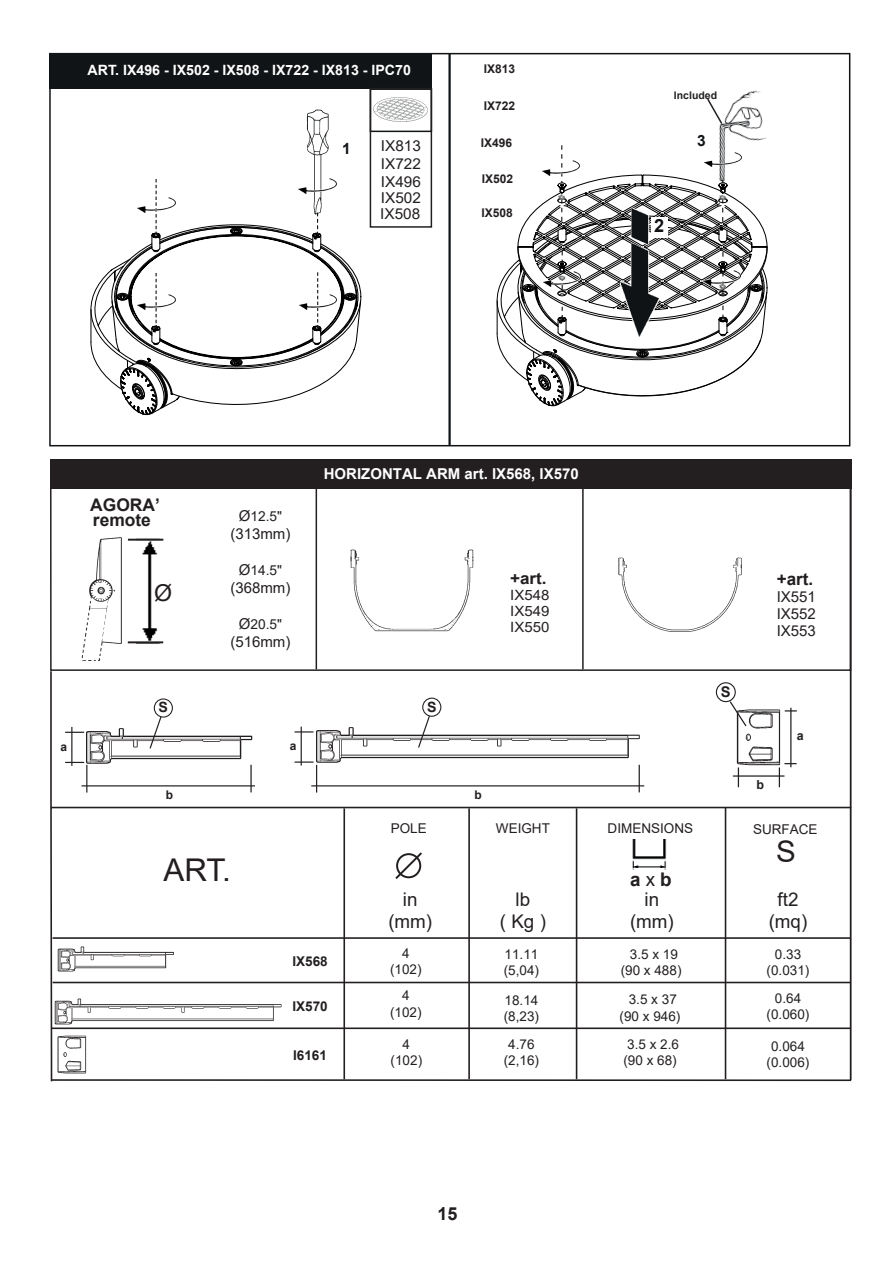
<style>
.page{position:relative;width:893px;height:1263px;background:#fff}
.page>*{position:absolute;margin:0;border:0;box-sizing:border-box;transform-origin:0 0}
.t1{font:31.35px "Arial";color:#231f20}
.t2{font:29.55px "Arial";color:#231f20}
.t3{font:23.25px "Arial";color:#231f20}
.t4{font:18.75px/22.5px "Arial";color:#231f20;text-align:center}
.t5{font:700 18.15px "Arial";color:#111416}
.t6{font:700 18px "Arial";color:#231f20}
.t7{font:700 17.4px/14.9px "Arial";color:#231f20}
.t8{font:700 17.1px "Arial";color:#231f20}
.t9{font:700 16.2px "Arial";color:#231f20;scale:1.06 1}
.t10{font:700 15.45px "Arial";color:#111416}
.t11{font:15px/17.1px "Arial";color:#231f20;text-align:justify}
.t12{font:700 15px "Arial";color:#fff}
.t13{font:700 14.7px "Arial";color:#231f20}
.t14{font:700 14.25px "Arial";color:#fff}
.t15{font:14.25px/16.2px "Arial";color:#231f20;text-align:justify;scale:1.06 1}
.t16{font:700 14.1px "Arial";color:#231f20}
.t17{font:13.8px "Arial";color:#231f20}
.t18{font:13.5px/16.2px "Arial";color:#231f20;text-align:center}
.t19{font:700 13.5px "Arial";color:#231f20}
.t20{font:700 12.45px "Arial";color:#231f20}
.t21{font:700 12px "Arial";color:#231f20}
.t22{font:700 10.5px "Arial";color:#231f20}
.s1{font-size:15px}
.s2{font-weight:700}
</style>
<div class="page">
<div style="left:50px;top:460px;width:801px;height:29px;background:#231f20"></div>
<img style="left:316px;top:727px;width:324px;height:38px">
<svg style="left:639px;top:765px;width:1px;height:27px"></svg>
<hr style="left:311px;top:785px;width:333px;height:1px;background:#231f20">
<svg style="left:295px;top:731px;width:18px;height:1px"></svg>
<svg style="left:295px;top:761px;width:22px;height:31px"></svg>
<hr style="left:301px;top:727px;width:1px;height:38px;background:#231f20">
<div style="left:422px;top:698px;width:19px;height:19px;border:1px solid #231f20;border-radius:50%"></div>
<svg style="left:417px;top:715px;width:14px;height:34px"></svg>
<img style="left:736px;top:709px;width:45px;height:59px">
<hr style="left:790px;top:708px;width:1px;height:59px;background:#231f20">
<svg style="left:738px;top:767px;width:1px;height:20px"></svg>
<svg style="left:779px;top:763px;width:17px;height:24px"></svg>
<hr style="left:733px;top:775px;width:51px;height:2px;background:#231f20">
<div style="left:716px;top:682px;width:20px;height:20px;border:1px solid #231f20;border-radius:50%"></div>
<svg style="left:728px;top:700px;width:20px;height:28px"></svg>
<hr style="left:250px;top:765px;width:2px;height:27px;background:#231f20">
<hr style="left:81px;top:785px;width:174px;height:1px;background:#231f20">
<img style="left:86px;top:728px;width:167px;height:37px">
<svg style="left:65px;top:732px;width:19px;height:1px"></svg>
<svg style="left:65px;top:762px;width:22px;height:30px"></svg>
<hr style="left:71px;top:727px;width:1px;height:39px;background:#231f20">
<div style="left:154px;top:698px;width:19px;height:20px;border:1px solid #231f20;border-radius:50%"></div>
<svg style="left:149px;top:715px;width:13px;height:35px"></svg>
<svg style="left:50px;top:806px;width:802px;height:276px"></svg>
<hr style="left:468px;top:808px;width:2px;height:271px;background:#231f20">
<hr style="left:576px;top:808px;width:1px;height:271px;background:#231f20">
<hr style="left:725px;top:808px;width:1px;height:271px;background:#231f20">
<svg style="left:393px;top:850px;width:31px;height:31px"></svg>
<hr style="left:343px;top:808px;width:2px;height:271px;background:#231f20">
<hr style="left:53px;top:937px;width:797px;height:2px;background:#231f20">
<hr style="left:53px;top:982px;width:797px;height:1px;background:#231f20">
<hr style="left:52px;top:1027px;width:798px;height:2px;background:#231f20">
<img style="left:55px;top:1033px;width:32px;height:42px">
<svg style="left:50px;top:489px;width:800px;height:183px"></svg>
<hr style="left:582px;top:487px;width:2px;height:182px;background:#231f20">
<hr style="left:316px;top:487px;width:1px;height:182px;background:#231f20">
<img style="left:349px;top:550px;width:125px;height:83px">
<img style="left:617px;top:556px;width:125px;height:77px">
<img style="left:135px;top:535px;width:26px;height:118px">
<hr style="left:128px;top:539px;width:35px;height:2px;background:#231f20">
<hr style="left:128px;top:641px;width:35px;height:2px;background:#231f20">
<img style="left:79px;top:537px;width:45px;height:124px">
<hr style="left:51px;top:1079px;width:800px;height:2px;background:#231f20">
<img style="left:55px;top:998px;width:227px;height:27px">
<img style="left:58px;top:945px;width:129px;height:28px">
<img style="left:633px;top:839px;width:34px;height:31px">
<hr style="left:50px;top:671px;width:2px;height:136px;background:#231f20">
<hr style="left:850px;top:460px;width:2px;height:620px;background:#231f20">
<hr style="left:449px;top:53px;width:2px;height:392px;background:#111416">
<div style="left:370px;top:88px;width:62px;height:44px;border:2px solid #111416"></div>
<div style="left:49px;top:53px;width:383px;height:36px;background:#111416"></div>
<img style="left:374px;top:97px;width:54px;height:25px">
<img style="left:306px;top:110px;width:25px;height:69px">
<svg style="left:90px;top:179px;width:272px;height:236px"></svg>
<img style="left:299px;top:179px;width:37px;height:14px">
<img style="left:299px;top:294px;width:38px;height:15px">
<img style="left:138px;top:294px;width:37px;height:15px">
<img style="left:138px;top:197px;width:37px;height:15px">
<img style="left:719px;top:90px;width:48px;height:55px">
<svg style="left:496px;top:145px;width:272px;height:261px"></svg>
<img style="left:620px;top:207px;width:39px;height:130px">
<div style="left:651px;top:217px;width:16px;height:21px;background:#fff"></div>
<div style="left:370px;top:88px;width:62px;height:140px;border:2px solid #231f20"></div>
<svg style="left:707px;top:97px;width:17px;height:29px"></svg>
<p class="t14" style="left:88px;top:60px;width:325px">ART. IX496 - IX502 - IX508 - IX722 - IX813 - IPC70</p>
<p class="t21" style="left:484px;top:60px;width:33px">IX813</p>
<p class="t21" style="left:484px;top:97px;width:33px">IX722</p>
<p class="t22" style="left:674px;top:88px;width:45px">Included</p>
<p class="t10" style="left:342px;top:138px;width:10px">1</p>
<p class="t11" style="left:381px;top:136px;width:42px;line-height:18px">IX813<br>IX722<br>IX496</p>
<p class="t11" style="left:380px;top:190px;width:42px;line-height:16.2px">IX502<br>IX508</p>
<p class="t21" style="left:481px;top:134px;width:33px">IX496</p>
<p class="t21" style="left:482px;top:171px;width:33px">IX502</p>
<p class="t21" style="left:482px;top:205px;width:33px">IX508</p>
<h3 class="t5" style="left:654px;top:213px;width:12px">2</h3>
<p class="t10" style="left:697px;top:130px;width:10px">3</p>
<p class="t21" style="left:60px;top:738px;width:8px">a</p>
<p class="t7" style="left:90px;top:498px;width:71px">AGORA’ remote</p>
<h3 class="t3" style="left:154px;top:577px;width:20px">Ø</h3>
<p class="t16" style="left:159px;top:697px;width:11px">S</p>
<p class="t21" style="left:166px;top:787px;width:9px">b</p>
<p class="t17" style="left:239px;top:506px;width:45px"><span class="s1">Ø</span>12.5"</p>
<p class="t11" style="left:230px;top:525px;width:61px">(313mm)</p>
<p class="t17" style="left:239px;top:560px;width:45px"><span class="s1">Ø</span>14.5"</p>
<p class="t11" style="left:230px;top:579px;width:61px">(368mm)</p>
<p class="t17" style="left:239px;top:614px;width:45px"><span class="s1">Ø</span>20.5"</p>
<p class="t11" style="left:230px;top:633px;width:61px">(516mm)</p>
<p class="t21" style="left:290px;top:737px;width:8px">a</p>
<h1 class="t1" style="left:164px;top:848px;width:69px">ART.</h1>
<p class="t12" style="left:324px;top:463px;width:257px">HORIZONTAL ARM art. IX568, IX570</p>
<p class="t16" style="left:427px;top:697px;width:11px">S</p>
<p class="t9" style="left:510px;top:567px;width:36px">+art.</p>
<p class="t15" style="left:510px;top:587px;width:38px">IX548<br>IX549<br>IX550</p>
<p class="t21" style="left:475px;top:787px;width:9px">b</p>
<p class="t13" style="left:721px;top:681px;width:11px">S</p>
<p class="t8" style="left:777px;top:567px;width:38px">+art.</p>
<p class="t11" style="left:777px;top:588px;width:41px">IX551<br>IX552<br>IX553</p>
<p class="t20" style="left:757px;top:776px;width:9px">b</p>
<p class="t20" style="left:797px;top:727px;width:8px">a</p>
<p class="t18" style="left:391px;top:820px;width:38px">POLE</p>
<p class="t18" style="left:496px;top:820px;width:55px">WEIGHT</p>
<p class="t18" style="left:608px;top:820px;width:87px">DIMENSIONS</p>
<p class="t18" style="left:753px;top:821px;width:66px">SURFACE</p>
<h3 class="t4" style="left:388px;top:888px;width:45px">in (mm)</h3>
<h3 class="t4" style="left:500px;top:888px;width:47px">lb<br>( Kg )</h3>
<h3 class="t4" style="left:630px;top:869px;width:43px;line-height:19.8px"><span class="s2">a</span> x <span class="s2">b </span>in</h3>
<h3 class="t4" style="left:630px;top:910px;width:45px">(mm)</h3>
<h2 class="t2" style="left:776px;top:831px;width:21px">S</h2>
<h3 class="t4" style="left:769px;top:888px;width:40px">ft2 (mq)</h3>
<p class="t19" style="left:292px;top:951px;width:37px">IX568</p>
<p class="t18" style="left:390px;top:945px;width:33px">4 (102)</p>
<p class="t18" style="left:390px;top:987px;width:33px">4 (102)</p>
<p class="t18" style="left:391px;top:1036px;width:33px">4 (102)</p>
<p class="t18" style="left:504px;top:946px;width:37px;text-align:left">11.11 (5,04)</p>
<p class="t18" style="left:504px;top:992px;width:37px;text-align:left">18.14 (8,23)</p>
<p class="t19" style="left:292px;top:997px;width:37px">IX570</p>
<p class="t19" style="left:293px;top:1045px;width:35px">I6161</p>
<p class="t18" style="left:504px;top:1036px;width:37px">4.76 (2,16)</p>
<p class="t18" style="left:630px;top:946px;width:50px">3.5 x 19</p>
<p class="t18" style="left:621px;top:962px;width:62px">(90 x 488)</p>
<p class="t18" style="left:629px;top:991px;width:50px">3.5 x 37</p>
<p class="t18" style="left:620px;top:1008px;width:62px">(90 x 946)</p>
<p class="t18" style="left:627px;top:1036px;width:53px">3.5 x 2.6</p>
<p class="t18" style="left:623px;top:1052px;width:55px">(90 x 68)</p>
<p class="t18" style="left:767px;top:946px;width:44px">0.33 (0.031)</p>
<p class="t18" style="left:767px;top:990px;width:44px">0.64 (0.060)</p>
<p class="t18" style="left:767px;top:1038px;width:44px">0.064 (0.006)</p>
<h3 class="t6" style="left:437px;top:1201px;width:22px">15</h3>
</div>
